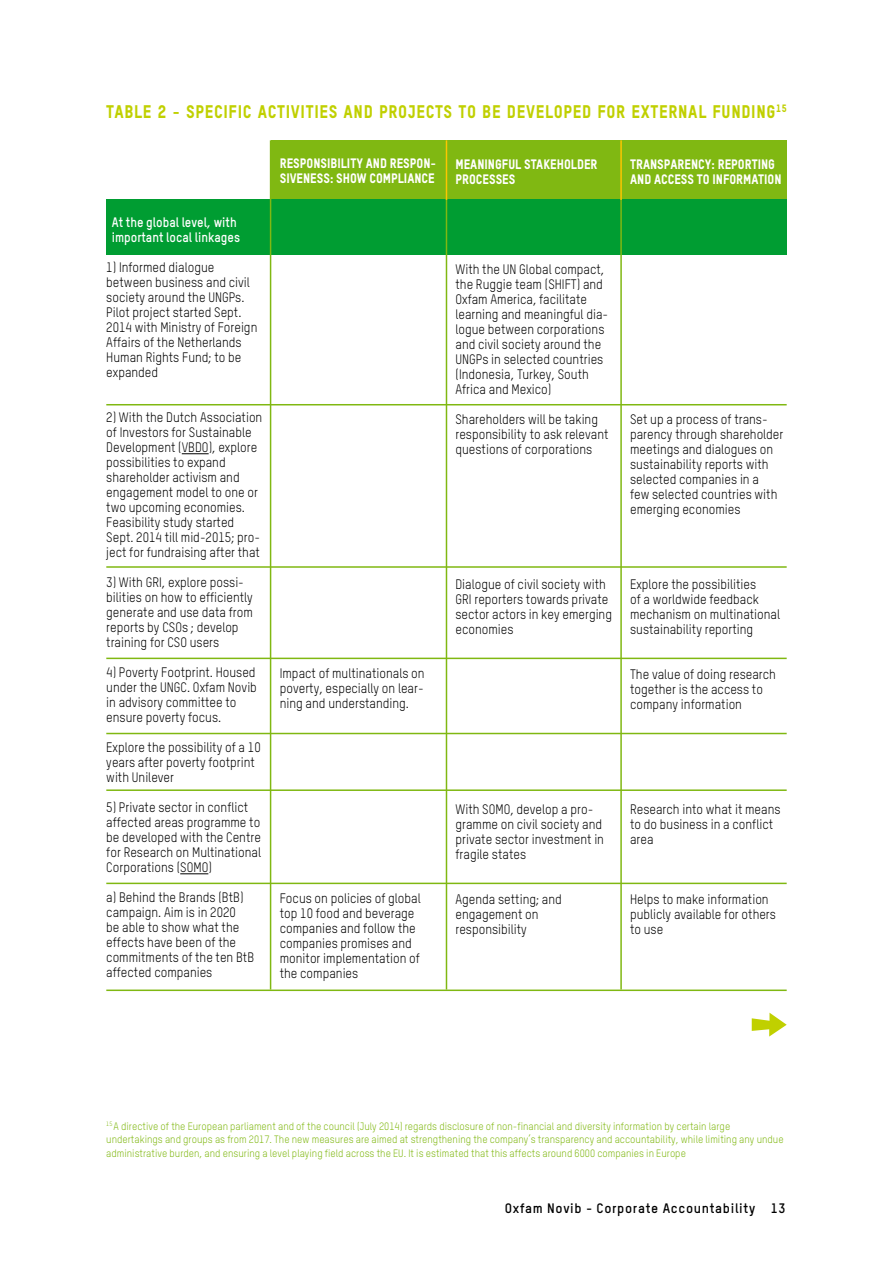
<style>
.page{position:relative;width:893px;height:1263px;background:#fff}
.page>*{position:absolute;margin:0;border:0;box-sizing:border-box;transform-origin:0 0}
.t1{font:18px "Oxfam TSTARPRO Headline";letter-spacing:.04em;color:#c0d000;scale:.91 1}
.t2{font:13.5px/15px "Oxfam TSTARPRO";color:#000;scale:.92 1}
.t3{font:13.5px/15px "Oxfam TSTARPRO Headline";color:#fff;scale:.92 1}
.t4{font:700 13.5px/15px "Oxfam TSTARPRO";color:#fff;scale:.92 1}
.t5{font:700 13.5px "Oxfam TSTARPRO";letter-spacing:.05em;color:#000}
.t6{font:10.5px/13.5px "Oxfam TSTARPRO";color:#80b812;scale:.95 1}
</style>
<div class="page">
<div style="left:271px;top:140px;width:516px;height:60px;background:#80b812"></div>
<div style="left:106px;top:200px;width:681px;height:55px;background:#009d32"></div>
<svg style="left:182px;top:453px;width:27px;height:1px"></svg>
<svg style="left:180px;top:873px;width:28px;height:1px"></svg>
<hr style="left:446px;top:140px;width:1px;height:849px;background:#80b812">
<hr style="left:270px;top:140px;width:1px;height:849px;background:#80b812">
<hr style="left:620px;top:140px;width:2px;height:849px;background:#80b812">
<hr style="left:446px;top:140px;width:1px;height:60px;background:#fcc600">
<hr style="left:620px;top:140px;width:2px;height:60px;background:#fcc600">
<hr style="left:106px;top:404px;width:681px;height:1px;background:#80b812">
<hr style="left:106px;top:566px;width:681px;height:2px;background:#80b812">
<hr style="left:106px;top:658px;width:681px;height:1px;background:#80b812">
<hr style="left:106px;top:789px;width:681px;height:2px;background:#80b812">
<hr style="left:106px;top:883px;width:681px;height:1px;background:#80b812">
<hr style="left:106px;top:989px;width:681px;height:2px;background:#80b812">
<hr style="left:106px;top:733px;width:681px;height:1px;background:#80b812">
<svg style="left:752px;top:1013px;width:35px;height:23px"></svg>
<h1 class="t1" style="left:106px;top:101px;width:749px">TABLE 2 - SPECIFIC ACTIVITIES AND PROJECTS TO BE DEVELOPED FOR EXTERNAL FUNDING<sup>15</sup></h1>
<p class="t4" style="left:112px;top:214px;width:141px">At the global level, with important local linkages</p>
<p class="t2" style="left:106px;top:259px;width:166px">1) Informed dialogue between business and civil society around the UNGPs.<br>Pilot project started Sept.<br>2014 with Ministry of Foreign<br>Affairs of the Netherlands<br>Human Rights Fund; to be expanded</p>
<p class="t2" style="left:106px;top:409px;width:171px">2) With the Dutch Association of Investors for Sustainable<br>Development (VBDO), explore possibilities to expand shareholder activism and engagement model to one or two upcoming economies.<br>Feasibility study started<br>Sept. 2014 till mid-2015; pro&shy;ject for fundraising after that</p>
<p class="t2" style="left:106px;top:574px;width:161px">3) With GRI, explore possi&shy;bilities on how to efficiently generate and use data from reports by CSOs ; develop training for CSO users</p>
<p class="t2" style="left:106px;top:664px;width:165px">4) Poverty Footprint. Housed under the UNGC. Oxfam Novib in advisory committee to ensure poverty focus.</p>
<p class="t2" style="left:106px;top:739px;width:169px">Explore the possibility of a 10 years after poverty footprint with Unilever</p>
<p class="t2" style="left:106px;top:799px;width:170px">5) Private sector in conflict affected areas programme to be developed with the Centre for Research on Multinational<br>Corporations (SOMO)</p>
<p class="t2" style="left:106px;top:889px;width:162px">a) Behind the Brands (BtB) campaign. Aim is in 2020<br>be able to show what the effects have been of the commitments of the ten BtB affected companies</p>
<p class="t3" style="left:280px;top:155px;width:172px">RESPONSIBILITY AND RESPON-<br>SIVENESS: SHOW COMPLIANCE</p>
<p class="t2" style="left:280px;top:665px;width:159px;text-align:justify">Impact of multinationals on poverty, especially on lear&shy;ning and understanding.</p>
<p class="t2" style="left:280px;top:890px;width:155px">Focus on policies of global top 10 food and beverage companies and follow the companies promises and monitor implementation of the companies</p>
<p class="t3" style="left:455px;top:156px;width:156px">MEANINGFUL STAKEHOLDER<br>PROCESSES</p>
<p class="t3" style="left:630px;top:156px;width:166px">TRANSPARENCY: REPORTING<br>AND ACCESS TO INFORMATION</p>
<p class="t2" style="left:455px;top:262px;width:167px">With the UN Global compact, the Ruggie team (SHIFT) and<br>Oxfam America, facilitate learning and meaningful dia&shy;logue between corporations and civil society around the<br>UNGPs in selected countries (Indonesia, Turkey, South<br>Africa and Mexico)</p>
<p class="t2" style="left:455px;top:412px;width:168px">Shareholders will be taking responsibility to ask relevant questions of corporations</p>
<p class="t2" style="left:630px;top:411px;width:168px">Set up a process of trans&shy;parency through shareholder meetings and dialogues on sustainability reports with selected companies in a<br>few selected countries with emerging economies</p>
<p class="t2" style="left:455px;top:577px;width:172px">Dialogue of civil society with<br>GRI reporters towards private sector actors in key emerging economies</p>
<p class="t2" style="left:630px;top:577px;width:165px">Explore the possibilities<br>of a worldwide feedback mechanism on multinational sustainability reporting</p>
<p class="t2" style="left:630px;top:667px;width:160px">The value of doing research together is the access to company information</p>
<p class="t2" style="left:455px;top:801px;width:163px">With SOMO, develop a pro&shy;gramme on civil society and private sector investment in fragile states</p>
<p class="t2" style="left:455px;top:892px;width:117px">Agenda setting; and engagement on responsibility</p>
<p class="t2" style="left:630px;top:802px;width:165px">Research into what it means to do business in a conflict area</p>
<p class="t2" style="left:630px;top:891px;width:160px">Helps to make information publicly available for others to use</p>
<p class="t6" style="left:106px;top:1119px;width:714px"><sup>15</sup> A directive of the European parliament and of the council (July 2014) regards disclosure of non-financial and diversity information by certain large undertakings and groups as from 2017. The new measures are aimed at strengthening the company’s transparency and accountability, while limiting any undue administrative burden, and ensuring a level playing field across the EU. It is estimated that this affects around 6000 companies in Europe</p>
<p class="t5" style="left:505px;top:1199px;width:282px">Oxfam Novib - Corporate Accountability 13</p>
</div>
